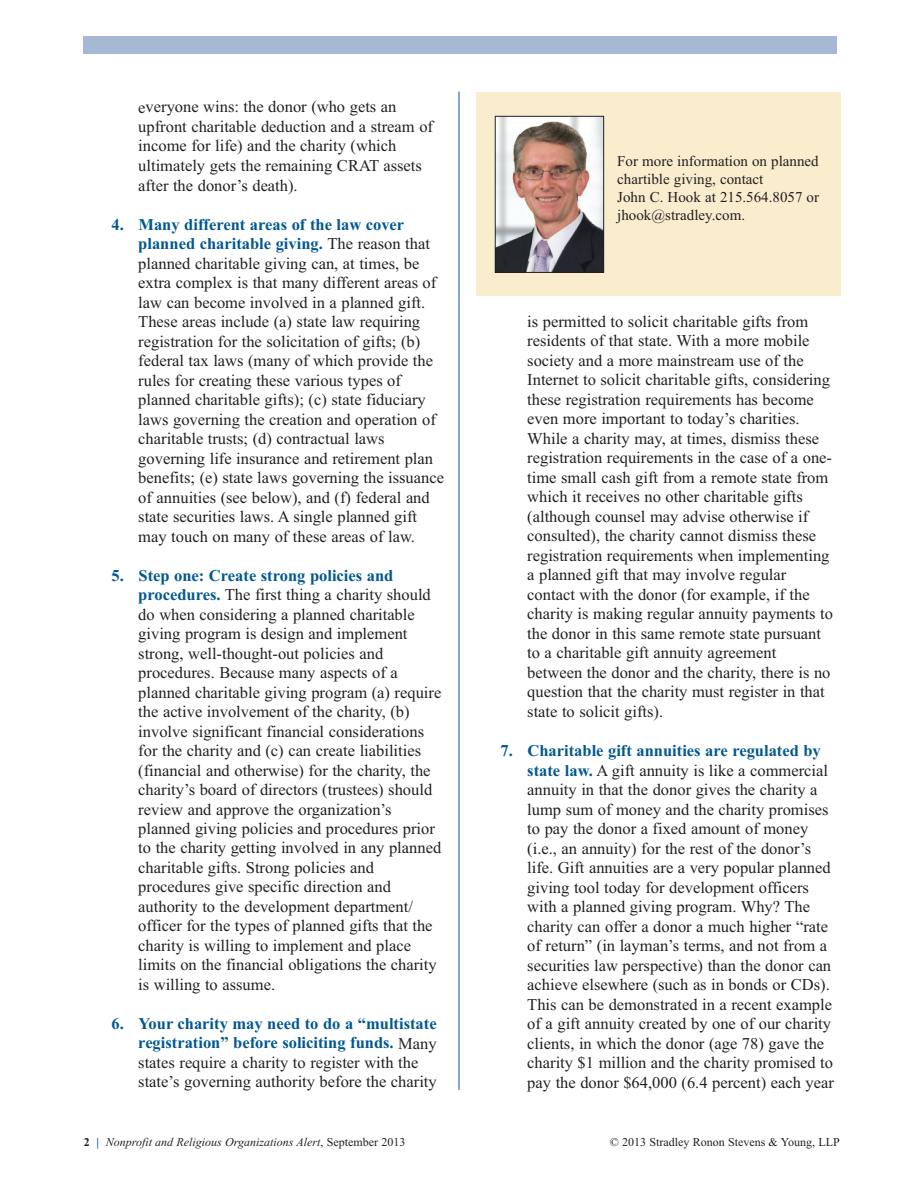
<style>
.page{position:relative;width:918px;height:1188px;background:#fff}
.page>*{position:absolute;margin:0;border:0;box-sizing:border-box;transform-origin:0 0}
.t1{font:16.5px/19.5px "Times New Roman";color:#231f20}
.t2{font:15px/18px "Times New Roman";color:#231f20}
.t3{font:italic 12px "Times New Roman";color:#231f20}
.t4{font:12px "Times New Roman";color:#231f20}
.s1{font-weight:700;color:#005890}
.s2{font-weight:700;font-style:normal}
.s3{font-weight:700;font-style:normal;color:#005890}
.s4{font-style:normal}
</style>
<div class="page">
<div style="left:83px;top:36px;width:754px;height:18px;background:#a7b8d5"></div>
<hr style="left:459px;top:92px;width:1px;height:998px;background:#005890">
<div style="left:476px;top:93px;width:364px;height:203px;background:#faedce"></div>
<img style="left:497px;top:118px;width:105px;height:153px">
<div style="left:495px;top:116px;width:109px;height:157px;border:1px solid #231f20"></div>
<p class="t1" style="left:138px;top:97px;width:296px">everyone wins: the donor (who gets an upfront charitable deduction and a stream of income for life) and the charity (which ultimately gets the remaining CRAT assets after the donor’s death).</p>
<p class="t1" style="left:138px;top:214px;width:307px;text-indent:-27px"><span class="s1">4. Many different areas of the law cover planned charitable giving.</span> The reason that planned charitable giving can, at times, be extra complex is that many different areas of law can become involved in a planned gift.<br>These areas include (a) state law requiring registration for the solicitation of gifts; (b) federal tax laws (many of which provide the rules for creating these various types of planned charitable gifts); (c) state fiduciary laws governing the creation and operation of charitable trusts; (d) contractual laws governing life insurance and retirement plan benefits; (e) state laws governing the issuance of annuities (see below), and (f) federal and state securities laws. A single planned gift may touch on many of these areas of law.</p>
<p class="t1" style="left:138px;top:565px;width:305px;text-indent:-27px"><span class="s1">5. Step one: Create strong policies and procedures.</span> The first thing a charity should do when considering a planned charitable giving program is design and implement strong, well-thought-out policies and procedures. Because many aspects of a planned charitable giving program (a) require the active involvement of the charity, (b) involve significant financial considerations for the charity and (c) can create liabilities (financial and otherwise) for the charity, the charity’s board of directors (trustees) should review and approve the organization’s planned giving policies and procedures prior to the charity getting involved in any planned charitable gifts. Strong policies and procedures give specific direction and authority to the development department/ officer for the types of planned gifts that the charity is willing to implement and place limits on the financial obligations the charity is willing to assume.</p>
<p class="t1" style="left:138px;top:1014px;width:300px;text-indent:-27px"><span class="s1">6. Your charity may need to do a “multistate registration” before soliciting funds.</span> Many states require a charity to register with the state’s governing authority before the charity</p>
<p class="t2" style="left:617px;top:152px;width:203px">For more information on planned chartible giving, contact<br>John C. Hook at 215.564.8057 or jhook@stradley.com.</p>
<p class="t1" style="left:527px;top:312px;width:307px">is permitted to solicit charitable gifts from residents of that state. With a more mobile society and a more mainstream use of the Internet to solicit charitable gifts, considering these registration requirements has become even more important to today’s charities.<br>While a charity may, at times, dismiss these registration requirements in the case of a one&shy;time small cash gift from a remote state from which it receives no other charitable gifts (although counsel may advise otherwise if consulted), the charity cannot dismiss these registration requirements when implementing a planned gift that may involve regular contact with the donor (for example, if the charity is making regular annuity payments to the donor in this same remote state pursuant to a charitable gift annuity agreement between the donor and the charity, there is no question that the charity must register in that state to solicit gifts).</p>
<p class="t1" style="left:527px;top:741px;width:308px;text-indent:-27px"><span class="s1">7. Charitable gift annuities are regulated by state law.</span> A gift annuity is like a commercial annuity in that the donor gives the charity a lump sum of money and the charity promises to pay the donor a fixed amount of money (i.e., an annuity) for the rest of the donor’s life. Gift annuities are a very popular planned giving tool today for development officers with a planned giving program. Why? The charity can offer a donor a much higher “rate of return” (in layman’s terms, and not from a securities law perspective) than the donor can achieve elsewhere (such as in bonds or CDs).<br>This can be demonstrated in a recent example of a gift annuity created by one of our charity clients, in which the donor (age 78) gave the charity $1 million and the charity promised to pay the donor $64,000 (6.4 percent) each year</p>
<p class="t3" style="left:84px;top:1135px;width:323px"><span class="s2">2</span> <span class="s3">|</span> Nonprofit and Religious Organizations Alert<span class="s4">, September 2013</span></p>
<p class="t4" style="left:610px;top:1135px;width:232px">© 2013 Stradley Ronon Stevens &amp; Young, LLP</p>
</div>
